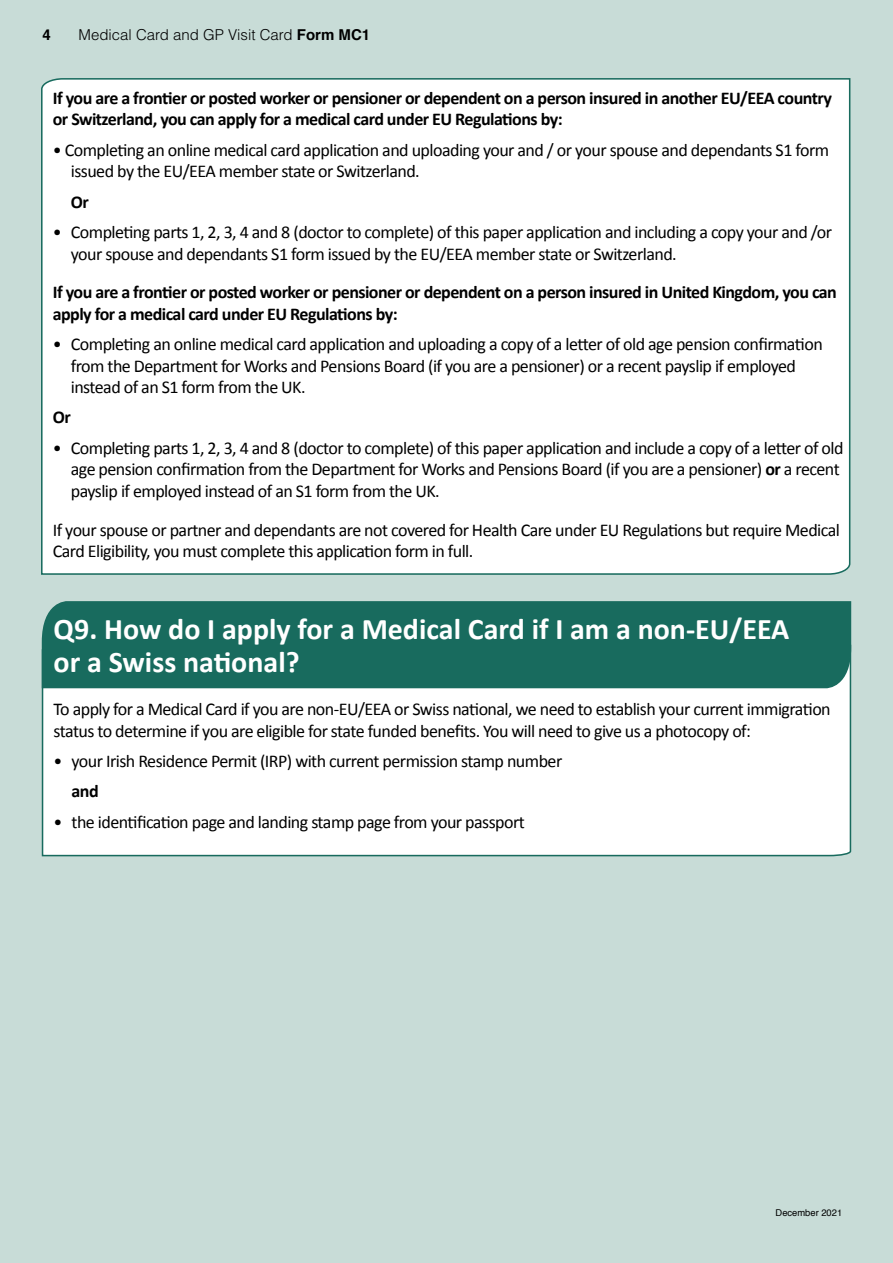
<style>
.page{position:relative;width:893px;height:1263px;background:#fff}
.page>*{position:absolute;margin:0;border:0;box-sizing:border-box;transform-origin:0 0}
.t1{font:700 30px/33.6px "Calibri";color:#fff}
.t2{font:18px/21.6px "Calibri";letter-spacing:-.03em;color:#000}
.t3{font:700 18px/21.6px "Calibri";letter-spacing:-.03em;color:#000}
.t4{font:300 15px "Helvetica";color:#000}
.t5{font:700 15px "Helvetica";color:#000}
.t6{font:9.3px "Helvetica";color:#000}
.s1{font-weight:700}
</style>
<div class="page">
<div style="left:0;top:0;width:891px;height:1263px;background:#c8dcd7"></div>
<hr style="left:891px;top:0;width:2px;height:1263px;background:#c8dcd7">
<div style="left:41px;top:78px;width:810px;height:497px;background:#fff"></div>
<div style="left:41px;top:689px;width:811px;height:168px;background:#fff"></div>
<div style="left:41px;top:601px;width:811px;height:88px;background:#186b5e"></div>
<p class="t5" style="left:43px;top:23px;width:10px">4</p>
<p class="t4" style="left:79px;top:25px;width:293px">Medical Card and GP Visit Card <span class="s1">Form MC1</span></p>
<p class="t3" style="left:53px;top:87px;width:781px">If you are a frontier or posted worker or pensioner or dependent on a person insured in another EU/EEA country or Switzerland, you can apply for a medical card under EU Regulations by:</p>
<p class="t2" style="left:71px;top:139px;width:760px;text-indent:-18px">• Completing an online medical card application and uploading your and / or your spouse and dependants S1 form issued by the EU/EEA member state or Switzerland.</p>
<p class="t3" style="left:71px;top:191px;width:20px">Or</p>
<p class="t2" style="left:71px;top:221px;width:763px;text-indent:-18px">• Completing parts 1, 2, 3, 4 and 8 (doctor to complete) of this paper application and including a copy your and /or your spouse and dependants S1 form issued by the EU/EEA member state or Switzerland.</p>
<p class="t3" style="left:53px;top:281px;width:786px">If you are a frontier or posted worker or pensioner or dependent on a person insured in United Kingdom, you can apply for a medical card under EU Regulations by:</p>
<p class="t2" style="left:71px;top:333px;width:753px;text-indent:-18px">• Completing an online medical card application and uploading a copy of a letter of old age pension confirmation from the Department for Works and Pensions Board (if you are a pensioner) or a recent payslip if employed instead of an S1 form from the UK.</p>
<p class="t3" style="left:53px;top:407px;width:20px">Or</p>
<p class="t2" style="left:71px;top:437px;width:774px;text-indent:-18px">• Completing parts 1, 2, 3, 4 and 8 (doctor to complete) of this paper application and include a copy of a letter of old age pension confirmation from the Department for Works and Pensions Board (if you are a pensioner) <span class="s1">or</span> a recent payslip if employed instead of an S1 form from the UK.</p>
<p class="t2" style="left:53px;top:519px;width:789px">If your spouse or partner and dependants are not covered for Health Care under EU Regulations but require Medical<br>Card Eligibility, you must complete this application form in full.</p>
<h1 class="t1" style="left:54px;top:612px;width:737px">Q9. How do I apply for a Medical Card if I am a non-EU/EEA or a Swiss national?</h1>
<p class="t2" style="left:54px;top:698px;width:779px">To apply for a Medical Card if you are non-EU/EEA or Swiss national, we need to establish your current immigration status to determine if you are eligible for state funded benefits. You will need to give us a photocopy of:</p>
<p class="t2" style="left:54px;top:750px;width:510px">• your Irish Residence Permit (IRP) with current permission stamp number</p>
<p class="t3" style="left:72px;top:781px;width:29px">and</p>
<p class="t2" style="left:54px;top:811px;width:473px">• the identification page and landing stamp page from your passport</p>
<p class="t6" style="left:776px;top:1206px;width:68px">December 2021</p>
</div>
